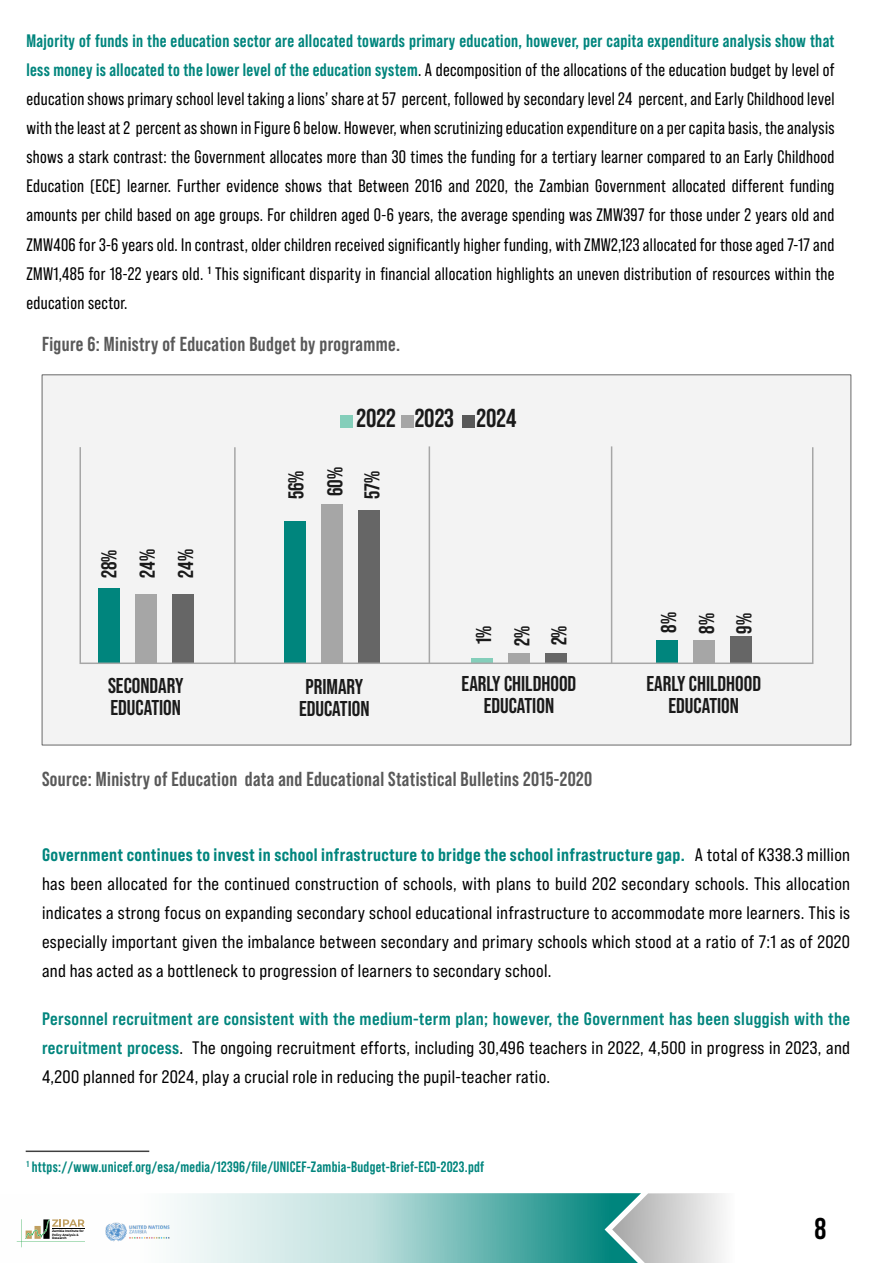
<style>
.page{position:relative;width:893px;height:1263px;background:#fff}
.page>*{position:absolute;margin:0;border:0;box-sizing:border-box;transform-origin:0 0}
.t1{font:700 30px "Bebas Neue Pro";color:#000}
.t2{font:700 25.95px "Bebas Neue Pro";color:#1a1a1a}
.t3{font:700 21.45px/22px "Bebas Neue Pro";color:#1a1a1a}
.t4{font:700 20.25px "Bebas Neue Pro";letter-spacing:.02em;color:#595959}
.t5{font:18px/29.1px "Bebas Neue Pro";letter-spacing:.02em;color:#000;text-align:justify}
.t6{font:18px/29.1px "Bebas Neue Pro Semi Exp";letter-spacing:.02em;color:#000;text-align:justify}
.t7{font:18px "Bebas Neue Pro Semi Exp X Bold";letter-spacing:.02em;color:#00857d}
.t8{font:700 15px "Bebas Neue Pro";letter-spacing:.02em;color:#00857d}
.t9{font:600 3.15px/3.2px "Montserrat";color:#000}
.s1{font-weight:700;color:#00857d}
.s2{font-family:"Bebas Neue Pro Semi Exp";color:#000}
</style>
<div class="page">
<svg style="left:16px;top:1193px;width:707px;height:70px"></svg>
<img style="left:104px;top:1219px;width:68px;height:26px">
<hr style="left:26px;top:1150px;width:123px;height:2px;background:#404040">
<div style="left:42px;top:374px;width:809px;height:371px;background:#f2f2f2"></div>
<div style="left:99px;top:588px;width:21px;height:75px;background:#00857d"></div>
<div style="left:284px;top:521px;width:22px;height:142px;background:#00857d"></div>
<div style="left:341px;top:415px;width:12px;height:12px;background:#84ceba"></div>
<div style="left:471px;top:658px;width:21px;height:5px;background:#84ceba"></div>
<div style="left:656px;top:640px;width:21px;height:23px;background:#00857d"></div>
<div style="left:136px;top:594px;width:21px;height:69px;background:#a6a6a6"></div>
<div style="left:321px;top:504px;width:22px;height:159px;background:#a6a6a6"></div>
<div style="left:402px;top:415px;width:12px;height:12px;background:#a6a6a6"></div>
<div style="left:508px;top:653px;width:22px;height:10px;background:#a6a6a6"></div>
<div style="left:693px;top:640px;width:21px;height:23px;background:#a6a6a6"></div>
<div style="left:173px;top:594px;width:21px;height:69px;background:#666"></div>
<div style="left:359px;top:510px;width:21px;height:153px;background:#666"></div>
<div style="left:463px;top:415px;width:12px;height:12px;background:#595959"></div>
<div style="left:545px;top:653px;width:22px;height:10px;background:#666"></div>
<div style="left:730px;top:637px;width:22px;height:26px;background:#666"></div>
<div style="left:79px;top:447px;width:734px;height:217px;border:2px solid #a6a6a6"></div>
<hr style="left:234px;top:448px;width:2px;height:215px;background:#a6a6a6">
<hr style="left:429px;top:447px;width:1px;height:216px;background:#a6a6a6">
<hr style="left:611px;top:447px;width:1px;height:216px;background:#a6a6a6">
<p class="t5" style="left:26px;top:29px;width:810px"><span class="s1">Majority of funds in the education sector are allocated towards primary education, however, per capita expenditure analysis show that less money is allocated to the lower level of the education system</span>. A decomposition of the allocations of the education budget by level of education shows primary school level taking a lions’ share at 57 percent, followed by secondary level 24 percent, and Early Childhood level with the least at 2 percent as shown in Figure 6 below. However, when scrutinizing education expenditure on a per capita basis, the analysis shows a stark contrast: the Government allocates more than 30 times the funding for a tertiary learner compared to an Early Childhood Education (ECE) learner. Further evidence shows that Between 2016 and 2020, the Zambian Government allocated different funding amounts per child based on age groups. For children aged 0-6 years, the average spending was ZMW397 for those under 2 years old and ZMW406 for 3-6 years old. In contrast, older children received significantly higher funding, with ZMW2,123 allocated for those aged 7-17 and ZMW1,485 for 18-22 years old. <sup>1</sup> This significant disparity in financial allocation highlights an uneven distribution of resources within the education sector.</p>
<p class="t4" style="left:42px;top:337px;width:359px">Figure 6: Ministry of Education Budget by programme.</p>
<p class="t3" style="left:101px;top:578px;width:30px;rotate:-90deg">28%</p>
<p class="t3" style="left:140px;top:578px;width:30px;rotate:-90deg">24%</p>
<p class="t3" style="left:178px;top:578px;width:30px;rotate:-90deg">24%</p>
<p class="t3" style="left:288px;top:499px;width:30px;rotate:-90deg">56%</p>
<h2 class="t2" style="left:356px;top:408px;width:162px">2022 2023 2024</h2>
<p class="t3" style="left:327px;top:496px;width:31px;rotate:-90deg">60%</p>
<p class="t3" style="left:364px;top:499px;width:29px;rotate:-90deg">57%</p>
<p class="t3" style="left:476px;top:644px;width:20px;rotate:-90deg">1%</p>
<p class="t3" style="left:514px;top:645px;width:21px;rotate:-90deg">2%</p>
<p class="t3" style="left:551px;top:645px;width:21px;rotate:-90deg">2%</p>
<p class="t3" style="left:661px;top:633px;width:22px;rotate:-90deg">8%</p>
<p class="t3" style="left:699px;top:633px;width:22px;rotate:-90deg">8%</p>
<p class="t3" style="left:736px;top:633px;width:22px;rotate:-90deg">9%</p>
<p class="t3" style="left:108px;top:678px;width:77px">SECONDARY<br>EDUCATION</p>
<p class="t3" style="left:299px;top:678px;width:72px">PRIMARY<br>EDUCATION</p>
<p class="t3" style="left:462px;top:675px;width:116px;text-align:center">EARLY CHILDHOOD<br>EDUCATION</p>
<p class="t3" style="left:646px;top:675px;width:116px;text-align:center">EARLY CHILDHOOD<br>EDUCATION</p>
<p class="t4" style="left:42px;top:771px;width:552px">Source: Ministry of Education data and Educational Statistical Bulletins 2015-2020</p>
<p class="t7" style="left:42px;top:848px;width:810px">Government continues to invest in school infrastructure to bridge the school infrastructure gap. <span class="s2">A total of K338.3 million</span></p>
<p class="t6" style="left:42px;top:872px;width:810px">has been allocated for the continued construction of schools, with plans to build 202 secondary schools. This allocation indicates a strong focus on expanding secondary school educational infrastructure to accommodate more learners. This is especially important given the imbalance between secondary and primary schools which stood at a ratio of 7:1 as of 2020 and has acted as a bottleneck to progression of learners to secondary school.</p>
<p class="t6" style="left:42px;top:1006px;width:810px"><span class="s1">Personnel recruitment are consistent with the medium-term plan; however, the Government has been sluggish with the recruitment process</span>. The ongoing recruitment efforts, including 30,496 teachers in 2022, 4,500 in progress in 2023, and 4,200 planned for 2024, play a crucial role in reducing the pupil-teacher ratio.</p>
<p class="t8" style="left:26px;top:1162px;width:459px"><sup>1</sup> https://www.unicef.org/esa/media/12396/file/UNICEF-Zambia-Budget-Brief-ECD-2023.pdf</p>
<p class="t9" style="left:52px;top:1230px;width:33px">Zambia Institute for<br>Policy Analysis &amp;<br>Research</p>
<h1 class="t1" style="left:814px;top:1217px;width:13px">8</h1>
</div>
